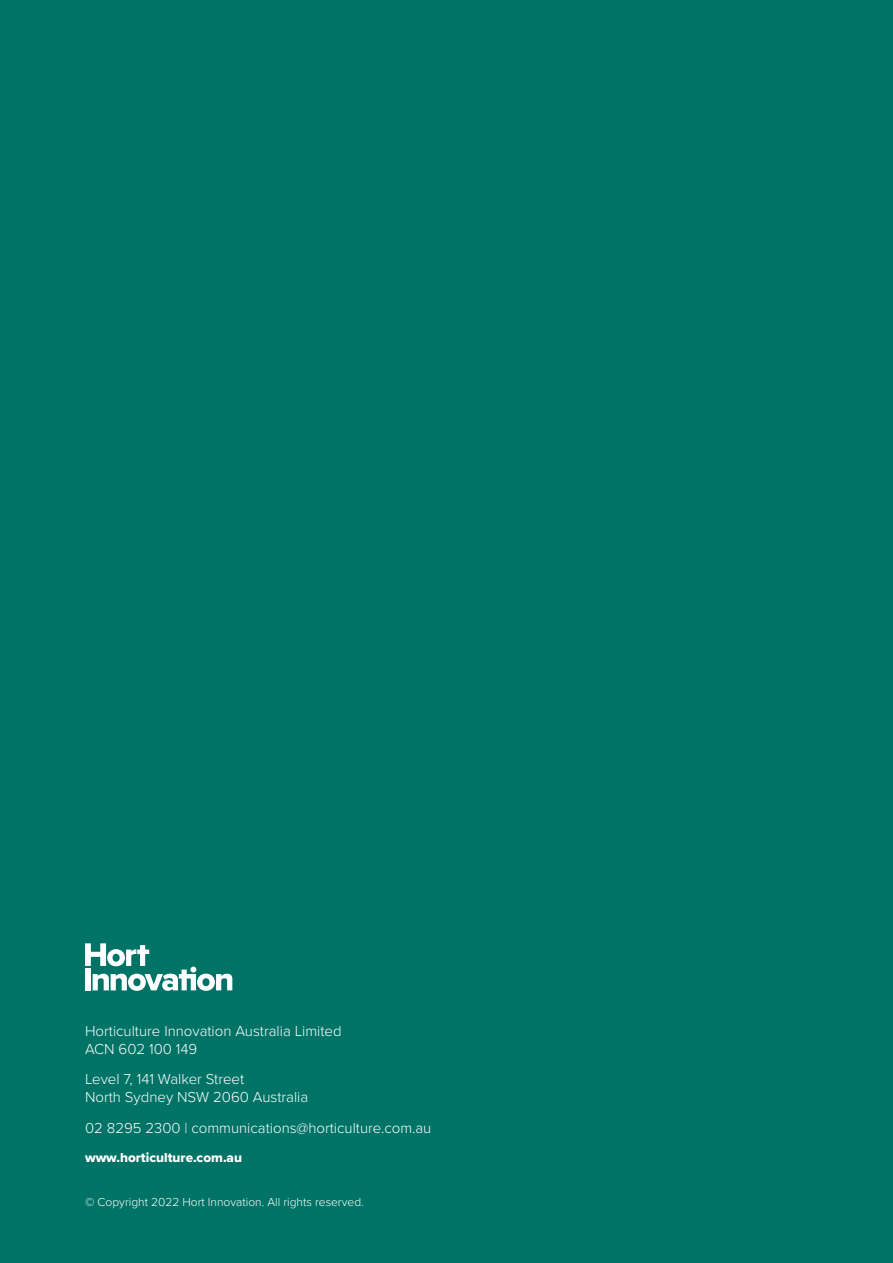
<style>
.page{position:relative;width:893px;height:1263px;background:#007367}
.page>*{position:absolute;margin:0;border:0;box-sizing:border-box;transform-origin:0 0}
.t1{font:300 15px/18px "Proxima Nova";color:#fff}
.t2{font:13.5px "Proxima Nova Extrabld";color:#fff}
.t3{font:300 12px "Proxima Nova";color:#fff}
</style>
<div class="page">
<svg style="left:85px;top:943px;width:147px;height:48px"></svg>
<p class="t1" style="left:85px;top:1021px;width:258px">Horticulture Innovation Australia Limited<br>ACN 602 100 149</p>
<p class="t1" style="left:85px;top:1070px;width:225px">Level 7, 141 Walker Street<br>North Sydney NSW 2060 Australia</p>
<p class="t1" style="left:85px;top:1118px;width:348px">02 8295 2300 | communications@horticulture.com.au</p>
<p class="t2" style="left:85px;top:1147px;width:159px">www.horticulture.com.au</p>
<p class="t3" style="left:85px;top:1193px;width:280px">© Copyright 2022 Hort Innovation. All rights reserved.</p>
</div>
